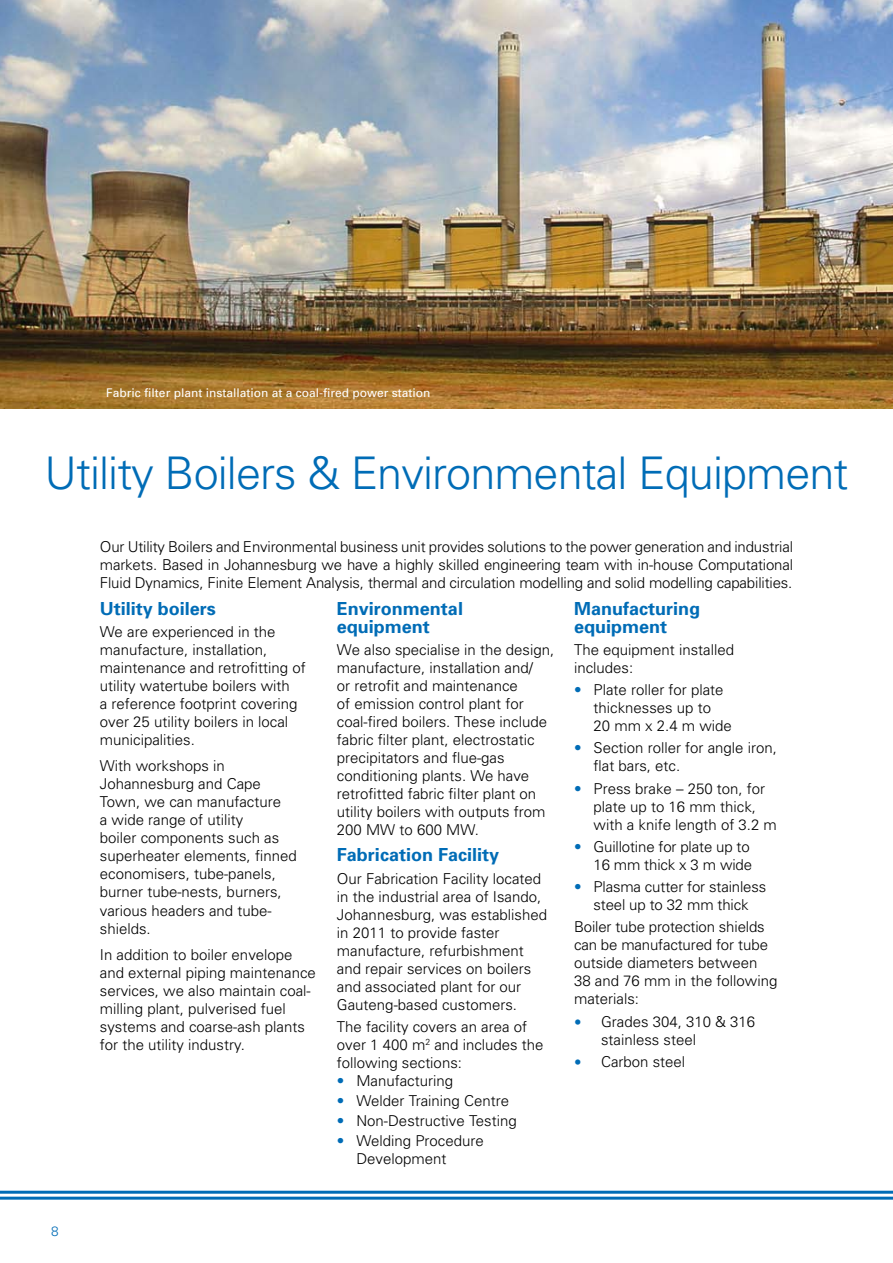
<style>
.page{position:relative;width:893px;height:1263px;background:#fff}
.page>*{position:absolute;margin:0;border:0;box-sizing:border-box;transform-origin:0 0}
.t1{font:300 45px "Univers";letter-spacing:-.02em;color:#006cb6}
.t2{font:700 18px/18px "Univers";color:#006cb6}
.t3{font:300 15px/18px "Univers";color:#000}
.t4{font:300 13.5px "Univers";color:#006cb6}
.t5{font:12px "Univers";color:#fff}
.s1{color:#006cb6}
</style>
<div class="page">
<img style="left:0;top:0;width:893px;height:408px">
<hr style="left:0;top:1197px;width:893px;height:3px;background:#006cb6">
<hr style="left:0;top:1191px;width:893px;height:3px;background:#006cb6">
<p class="t5" style="left:106px;top:385px;width:326px">Fabric filter plant installation at a coal-fired power station</p>
<h1 class="t1" style="left:44px;top:446px;width:806px">Utility Boilers &amp; Environmental Equipment</h1>
<p class="t4" style="left:51px;top:1223px;width:9px">8</p>
<p class="t3" style="left:100px;top:537px;width:695px;text-align:justify">Our Utility Boilers and Environmental business unit provides solutions to the power generation and industrial markets. Based in Johannesburg we have a highly skilled engineering team with in-house Computational Fluid Dynamics, Finite Element Analysis, thermal and circulation modelling and solid modelling capabilities.</p>
<p class="t2" style="left:100px;top:599px;width:118px">Utility boilers</p>
<p class="t3" style="left:100px;top:622px;width:207px">We are experienced in the manufacture, installation, maintenance and retrofitting of utility watertube boilers with<br>a reference footprint covering over 25 utility boilers in local municipalities.</p>
<p class="t3" style="left:100px;top:757px;width:198px">With workshops in<br>Johannesburg and Cape<br>Town, we can manufacture<br>a wide range of utility<br>boiler components such as superheater elements, finned economisers, tube-panels, burner tube-nests, burners, various headers and tube&shy;shields.</p>
<p class="t3" style="left:100px;top:945px;width:217px">In addition to boiler envelope and external piping maintenance services, we also maintain coal&shy;milling plant, pulverised fuel systems and coarse-ash plants for the utility industry.</p>
<p class="t2" style="left:574px;top:599px;width:127px">Manufacturing equipment</p>
<p class="t3" style="left:574px;top:640px;width:162px">The equipment installed includes:</p>
<p class="t3" style="left:593px;top:680px;width:140px;text-indent:-20px"><span class="s1">•</span> Plate roller for plate thicknesses up to<br>20 mm x 2.4 m wide</p>
<p class="t3" style="left:593px;top:739px;width:185px;text-indent:-20px"><span class="s1">•</span> Section roller for angle iron, flat bars, etc.</p>
<p class="t3" style="left:593px;top:779px;width:185px;text-indent:-20px"><span class="s1">•</span> Press brake – 250 ton, for plate up to 16 mm thick, with a knife length of 3.2 m</p>
<p class="t3" style="left:574px;top:837px;width:180px;text-align:right"><span class="s1">•</span> Guillotine for plate up to<br>16 mm thick x 3 m wide</p>
<p class="t3" style="left:574px;top:877px;width:194px;text-align:center"><span class="s1">•</span> Plasma cutter for stainless steel up to 32 mm thick</p>
<p class="t3" style="left:574px;top:918px;width:205px">Boiler tube protection shields can be manufactured for tube outside diameters between<br>38 and 76 mm in the following materials:</p>
<p class="t3" style="left:601px;top:1012px;width:156px">Grades 304, 310 &amp; 316 stainless steel</p>
<p class="t3" style="left:601px;top:1052px;width:86px">Carbon steel</p>
<p class="t2" style="left:337px;top:599px;width:128px">Environmental equipment</p>
<p class="t3" style="left:337px;top:640px;width:219px">We also specialise in the design, manufacture, installation and/<br>or retrofit and maintenance<br>of emission control plant for coal-fired boilers. These include fabric filter plant, electrostatic precipitators and flue-gas conditioning plants. We have retrofitted fabric filter plant on utility boilers with outputs from<br>200 MW to 600 MW.</p>
<p class="t2" style="left:337px;top:845px;width:164px">Fabrication Facility</p>
<p class="t3" style="left:337px;top:869px;width:212px">Our Fabrication Facility located in the industrial area of Isando,<br>Johannesburg, was established in 2011 to provide faster manufacture, refurbishment and repair services on boilers and associated plant for our<br>Gauteng-based customers.</p>
<p class="t3" style="left:337px;top:1017px;width:208px">The facility covers an area of over 1 400 m<sup>2</sup> and includes the following sections:</p>
<p class="t3" style="left:337px;top:1071px;width:118px"><span class="s1">•</span> Manufacturing</p>
<p class="t3" style="left:337px;top:1091px;width:174px"><span class="s1">•</span> Welder Training Centre</p>
<p class="t3" style="left:337px;top:1111px;width:181px"><span class="s1">•</span> Non-Destructive Testing</p>
<p class="t3" style="left:356px;top:1132px;width:129px;text-indent:-20px"><span class="s1">•</span> Welding Procedure<br>Development</p>
</div>
